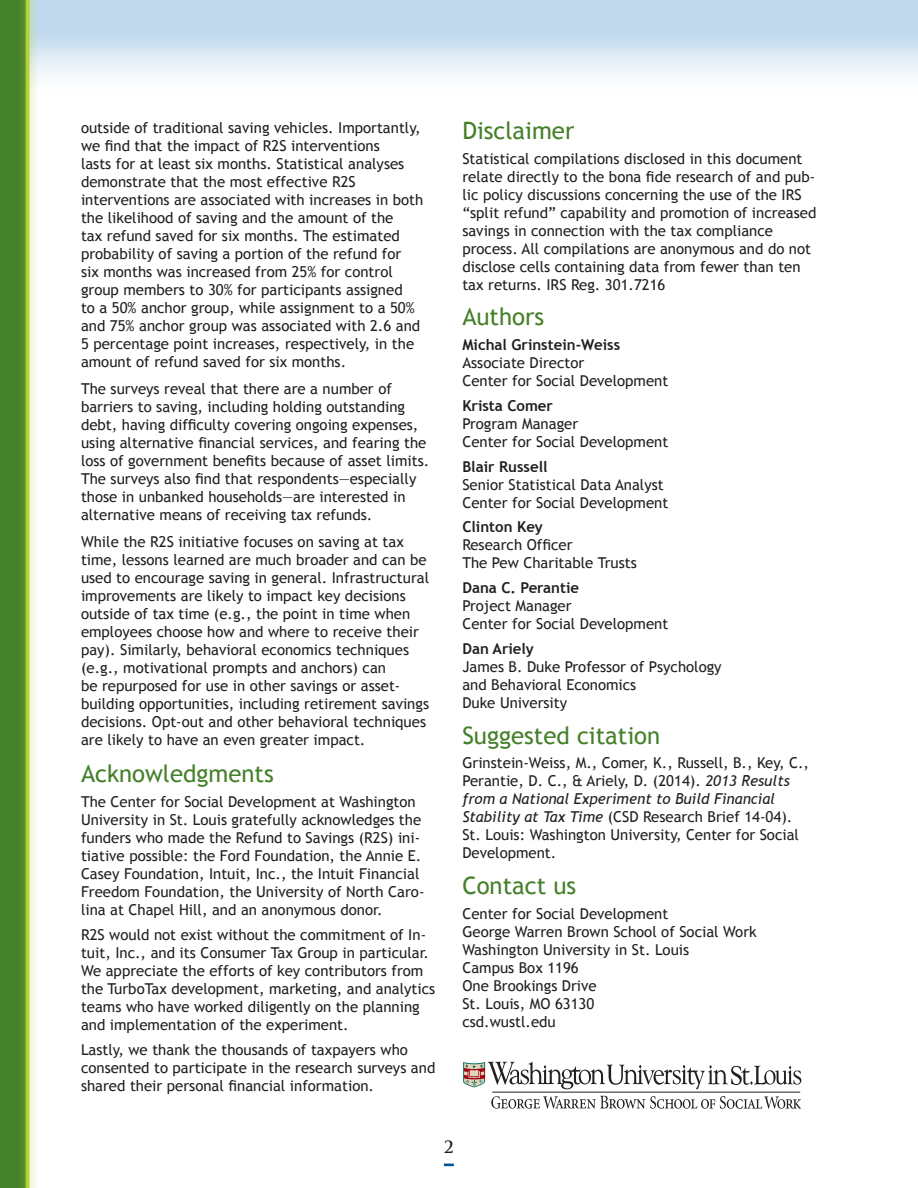
<style>
.page{position:relative;width:918px;height:1188px;background:#fff}
.page>*{position:absolute;margin:0;border:0;box-sizing:border-box;transform-origin:0 0}
.t1{font:24px "Trebuchet MS";color:#45802a}
.t2{font:700 16.5px "Trajan Pro";color:#231f20}
.t3{font:15px/18px "Trebuchet MS";color:#231f20}
.t4{font:700 15px "Trebuchet MS";color:#231f20}
.s1{font-style:italic}
</style>
<div class="page">
<div style="left:0;top:0;width:918px;height:100px;background:linear-gradient(to bottom,#b1d1e9,#fff)"></div>
<div style="left:0;top:0;width:28px;height:1188px;background:#45802a"></div>
<div style="left:16px;top:0;width:23px;height:1188px;background:#b3d237;opacity:.75"></div>
<hr style="left:26px;top:0;width:3px;height:1188px;background:#b3d237">
<svg style="left:444px;top:1164px;width:10px;height:2px"></svg>
<svg style="left:491px;top:1096px;width:310px;height:13px"></svg>
<hr style="left:492px;top:1092px;width:308px;height:1px;background:#231f20">
<svg style="left:463px;top:1062px;width:338px;height:27px"></svg>
<p class="t3" style="left:81px;top:118px;width:344px">outside of traditional saving vehicles. Importantly, we find that the impact of R2S interventions<br>lasts for at least six months. Statistical analyses demonstrate that the most effective R2S interventions are associated with increases in both the likelihood of saving and the amount of the<br>tax refund saved for six months. The estimated probability of saving a portion of the refund for<br>six months was increased from 25% for control group members to 30% for participants assigned<br>to a 50% anchor group, while assignment to a 50% and 75% anchor group was associated with 2.6 and 5 percentage point increases, respectively, in the amount of refund saved for six months.</p>
<p class="t3" style="left:81px;top:379px;width:350px">The surveys reveal that there are a number of barriers to saving, including holding outstanding debt, having difficulty covering ongoing expenses, using alternative financial services, and fearing the loss of government benefits because of asset limits.<br>The surveys also find that respondents—especially those in unbanked households—are interested in alternative means of receiving tax refunds.</p>
<p class="t3" style="left:81px;top:532px;width:350px">While the R2S initiative focuses on saving at tax time, lessons learned are much broader and can be used to encourage saving in general. Infrastructural improvements are likely to impact key decisions outside of tax time (e.g., the point in time when employees choose how and where to receive their pay). Similarly, behavioral economics techniques (e.g., motivational prompts and anchors) can<br>be repurposed for use in other savings or asset&shy;building opportunities, including retirement savings decisions. Opt-out and other behavioral techniques are likely to have an even greater impact.</p>
<h1 class="t1" style="left:81px;top:760px;width:194px">Acknowledgments</h1>
<p class="t3" style="left:81px;top:793px;width:345px">The Center for Social Development at Washington University in St. Louis gratefully acknowledges the funders who made the Refund to Savings (R2S) ini&shy;tiative possible: the Ford Foundation, the Annie E.<br>Casey Foundation, Intuit, Inc., the Intuit Financial Freedom Foundation, the University of North Caro&shy;lina at Chapel Hill, and an anonymous donor.</p>
<p class="t3" style="left:81px;top:926px;width:356px">R2S would not exist without the commitment of In&shy;tuit, Inc., and its Consumer Tax Group in particular.<br>We appreciate the efforts of key contributors from the TurboTax development, marketing, and analytics teams who have worked diligently on the planning and implementation of the experiment.</p>
<p class="t3" style="left:81px;top:1041px;width:356px">Lastly, we thank the thousands of taxpayers who consented to participate in the research surveys and shared their personal financial information.</p>
<h1 class="t1" style="left:462px;top:117px;width:114px">Disclaimer</h1>
<p class="t3" style="left:462px;top:150px;width:355px">Statistical compilations disclosed in this document relate directly to the bona fide research of and pub&shy;lic policy discussions concerning the use of the IRS “split refund” capability and promotion of increased savings in connection with the tax compliance process. All compilations are anonymous and do not disclose cells containing data from fewer than ten tax returns. IRS Reg. 301.7216</p>
<h1 class="t1" style="left:462px;top:303px;width:83px">Authors</h1>
<p class="t4" style="left:462px;top:336px;width:159px">Michal Grinstein-Weiss</p>
<p class="t3" style="left:462px;top:354px;width:208px">Associate Director<br>Center for Social Development</p>
<p class="t4" style="left:462px;top:396px;width:92px">Krista Comer</p>
<p class="t3" style="left:462px;top:415px;width:208px">Program Manager<br>Center for Social Development</p>
<p class="t4" style="left:462px;top:457px;width:87px">Blair Russell</p>
<p class="t3" style="left:462px;top:476px;width:208px">Senior Statistical Data Analyst<br>Center for Social Development</p>
<p class="t4" style="left:462px;top:518px;width:82px">Clinton Key</p>
<p class="t3" style="left:462px;top:536px;width:176px">Research Officer<br>The Pew Charitable Trusts</p>
<p class="t4" style="left:462px;top:579px;width:118px">Dana C. Perantie</p>
<p class="t3" style="left:462px;top:597px;width:208px">Project Manager<br>Center for Social Development</p>
<p class="t4" style="left:462px;top:639px;width:73px">Dan Ariely</p>
<p class="t3" style="left:462px;top:658px;width:261px">James B. Duke Professor of Psychology and Behavioral Economics<br>Duke University</p>
<h1 class="t1" style="left:462px;top:721px;width:199px">Suggested citation</h1>
<p class="t3" style="left:462px;top:754px;width:348px">Grinstein-Weiss, M., Comer, K., Russell, B., Key, C., Perantie, D. C., &amp; Ariely, D. (2014). <span class="s1">2013 Results from a National Experiment to Build Financial Stability at Tax Time</span> (CSD Research Brief 14-04).<br>St. Louis: Washington University, Center for Social Development.</p>
<h1 class="t1" style="left:462px;top:871px;width:115px">Contact us</h1>
<p class="t3" style="left:462px;top:904px;width:296px">Center for Social Development<br>George Warren Brown School of Social Work<br>Washington University in St. Louis<br>Campus Box 1196<br>One Brookings Drive<br>St. Louis, MO 63130<br>csd.wustl.edu</p>
<p class="t2" style="left:444px;top:1137px;width:11px">2</p>
</div>
